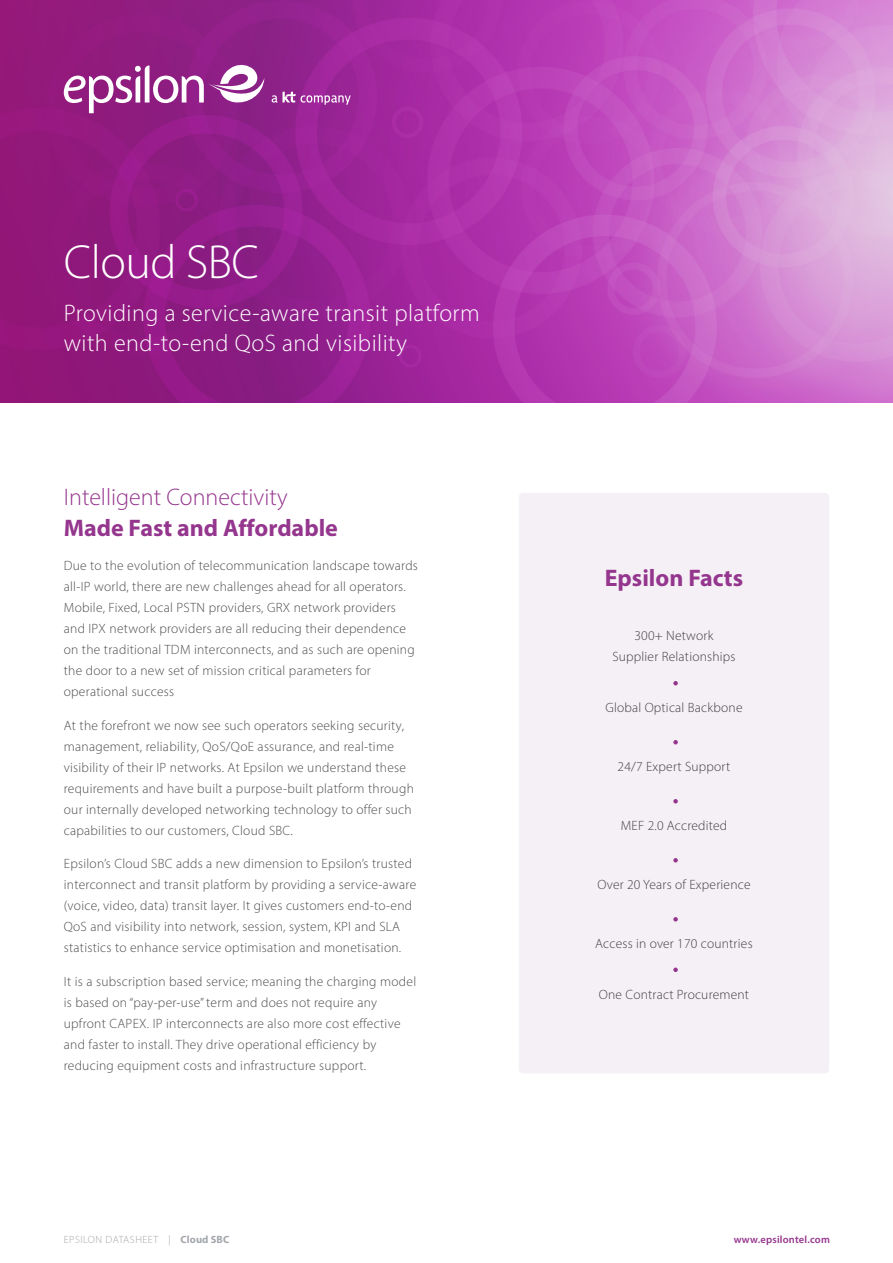
<style>
.page{position:relative;width:893px;height:1263px;background:#fff}
.page>*{position:absolute;margin:0;border:0;box-sizing:border-box;transform-origin:0 0}
.t1{font:300 48px "Myriad Pro";letter-spacing:-.01em;color:#fff}
.t2{font:300 24px/30px "Myriad Pro";letter-spacing:.02em;color:#fff}
.t3{font:700 24px "Myriad Pro";color:#95368e}
.t4{font:300 24px "Myriad Pro";color:#95368e}
.t5{font:300 13.5px/21px "Myriad Pro";letter-spacing:.02em;color:#4d4d4f}
.t6{font:300 13.5px/21px "Myriad Pro";letter-spacing:.015em;color:#414042;text-align:center}
.t7{font:300 10.5px "Myriad Pro";letter-spacing:.05em;color:#a2a5aa}
.t8{font:600 10.5px "Myriad Pro";letter-spacing:.02em;color:#95368e}
.s1{font-weight:700}
</style>
<div class="page">
<img style="left:0;top:0;width:893px;height:402px">
<svg style="left:64px;top:64px;width:200px;height:49px"></svg>
<svg style="left:272px;top:92px;width:79px;height:13px"></svg>
<div style="left:519px;top:493px;width:310px;height:580px;background:#f5f0f6;border-radius:4px"></div>
<svg style="left:673px;top:681px;width:5px;height:4px"></svg>
<svg style="left:673px;top:740px;width:5px;height:4px"></svg>
<svg style="left:673px;top:799px;width:5px;height:4px"></svg>
<svg style="left:673px;top:858px;width:5px;height:4px"></svg>
<svg style="left:673px;top:917px;width:5px;height:4px"></svg>
<svg style="left:673px;top:967px;width:5px;height:5px"></svg>
<h1 class="t1" style="left:64px;top:233px;width:197px">Cloud SBC</h1>
<h2 class="t2" style="left:64px;top:298px;width:418px">Providing a service-aware transit platform with end-to-end QoS and visibility</h2>
<h2 class="t4" style="left:64px;top:483px;width:225px">Intelligent Connectivity</h2>
<h2 class="t3" style="left:64px;top:512px;width:276px">Made Fast and Affordable</h2>
<p class="t5" style="left:64px;top:555px;width:356px">Due to the evolution of telecommunication landscape towards all-IP world, there are new challenges ahead for all operators.<br>Mobile, Fixed, Local PSTN providers, GRX network providers and IPX network providers are all reducing their dependence on the traditional TDM interconnects, and as such are opening the door to a new set of mission critical parameters for operational success</p>
<p class="t5" style="left:64px;top:714px;width:352px">At the forefront we now see such operators seeking security, management, reliability, QoS/QoE assurance, and real-time visibility of their IP networks. At Epsilon we understand these requirements and have built a purpose-built platform through our internally developed networking technology to offer such capabilities to our customers, Cloud SBC.</p>
<p class="t5" style="left:64px;top:853px;width:354px">Epsilon’s Cloud SBC adds a new dimension to Epsilon’s trusted interconnect and transit platform by providing a service-aware (voice, video, data) transit layer. It gives customers end-to-end QoS and visibility into network, session, system, KPI and SLA statistics to enhance service optimisation and monetisation.</p>
<p class="t5" style="left:64px;top:971px;width:354px">It is a subscription based service; meaning the charging model is based on “pay-per-use” term and does not require any upfront CAPEX. IP interconnects are also more cost effective and faster to install. They drive operational efficiency by reducing equipment costs and infrastructure support.</p>
<h2 class="t3" style="left:605px;top:562px;width:140px">Epsilon Facts</h2>
<p class="t6" style="left:612px;top:625px;width:125px">300+ Network<br>Supplier Relationships</p>
<p class="t6" style="left:605px;top:697px;width:139px">Global Optical Backbone</p>
<p class="t6" style="left:618px;top:756px;width:114px">24/7 Expert Support</p>
<p class="t6" style="left:621px;top:815px;width:108px">MEF 2.0 Accredited</p>
<p class="t6" style="left:597px;top:874px;width:155px">Over 20 Years of Experience</p>
<p class="t6" style="left:595px;top:933px;width:159px">Access in over 170 countries</p>
<p class="t6" style="left:599px;top:983px;width:152px">One Contract Procurement</p>
<p class="t7" style="left:64px;top:1233px;width:167px">EPSILON DATASHEET | <span class="s1">Cloud SBC</span></p>
<p class="t8" style="left:734px;top:1232px;width:98px">www.epsilontel.com</p>
</div>
